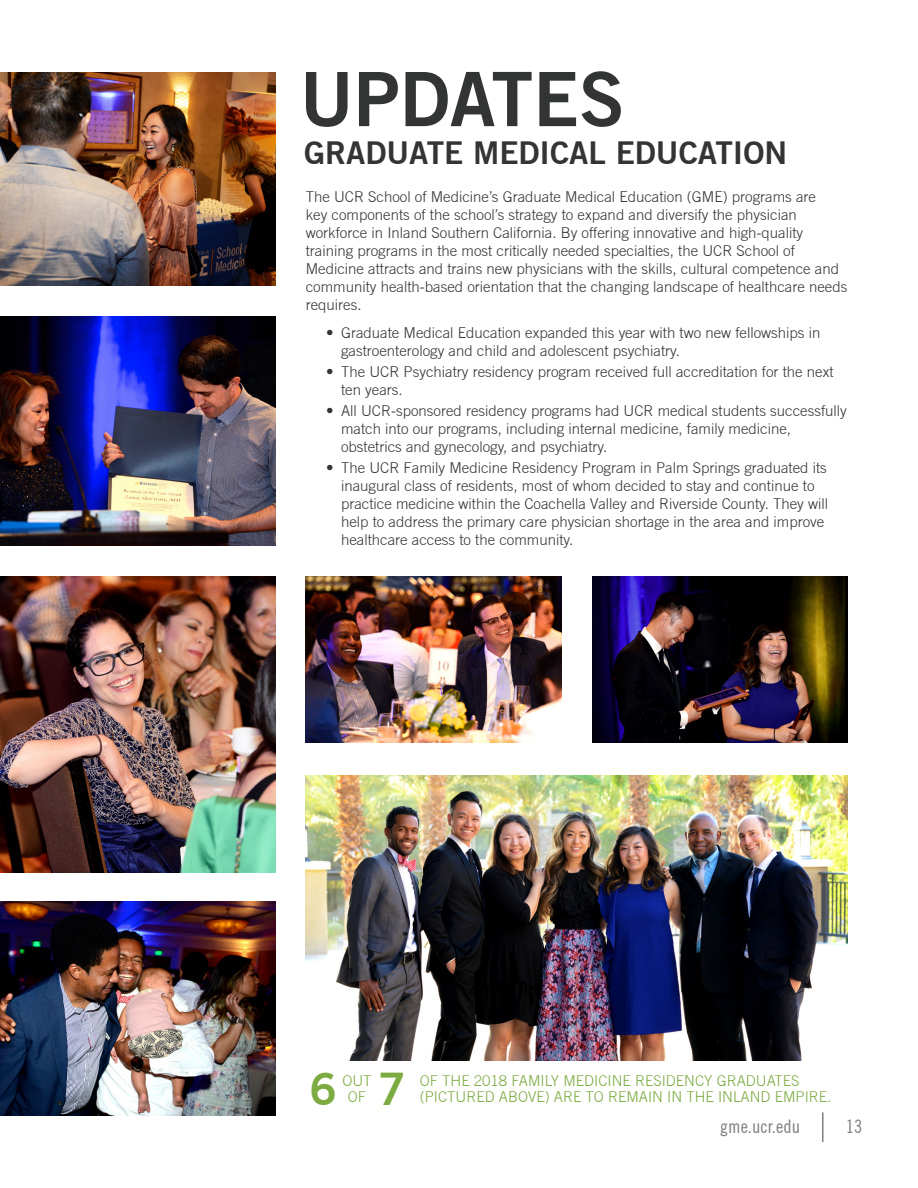
<style>
.page{position:relative;width:918px;height:1188px;background:#fff}
.page>*{position:absolute;margin:0;border:0;box-sizing:border-box;transform-origin:0 0}
.t1{font:700 75px "Trade Gothic No.2";color:#333434}
.t2{font:700 45px "Trade Gothic No.2";color:#7cab41}
.t3{font:700 31.5px "Trade Gothic No.2";color:#333434}
.t4{font:condensed 18.75px "Trade Gothic No.18";color:#837f7e}
.t5{font:300 15px/18px "Trade Gothic";color:#333434}
.t6{font:300 15px/16.5px "Trade Gothic";color:#7cab41}
</style>
<div class="page">
<img style="left:0;top:72px;width:275px;height:213px">
<img style="left:306px;top:576px;width:255px;height:167px">
<img style="left:593px;top:576px;width:255px;height:167px">
<img style="left:0;top:316px;width:275px;height:229px">
<img style="left:0;top:576px;width:275px;height:297px">
<img style="left:0;top:901px;width:275px;height:215px">
<img style="left:306px;top:776px;width:542px;height:284px">
<hr style="left:822px;top:1112px;width:2px;height:30px;background:#837f7e">
<p class="t1" style="left:300px;top:53px;width:327px">UPDATES</p>
<p class="t3" style="left:304px;top:133px;width:485px">GRADUATE MEDICAL EDUCATION</p>
<p class="t5" style="left:306px;top:188px;width:543px">The UCR School of Medicine’s Graduate Medical Education (GME) programs are<br>key components of the school’s strategy to expand and diversify the physician workforce in Inland Southern California. By offering innovative and high-quality training programs in the most critically needed specialties, the UCR School of Medicine attracts and trains new physicians with the skills, cultural competence and community health-based orientation that the changing landscape of healthcare needs requires.</p>
<p class="t5" style="left:341px;top:324px;width:481px;text-indent:-15px">• Graduate Medical Education expanded this year with two new fellowships in gastroenterology and child and adolescent psychiatry.</p>
<p class="t5" style="left:341px;top:363px;width:494px;text-indent:-15px">• The UCR Psychiatry residency program received full accreditation for the next ten years.</p>
<p class="t5" style="left:341px;top:402px;width:507px;text-indent:-15px">• All UCR-sponsored residency programs had UCR medical students successfully match into our programs, including internal medicine, family medicine, obstetrics and gynecology, and psychiatry.</p>
<p class="t5" style="left:341px;top:459px;width:489px;text-indent:-15px">• The UCR Family Medicine Residency Program in Palm Springs graduated its inaugural class of residents, most of whom decided to stay and continue to practice medicine within the Coachella Valley and Riverside County. They will help to address the primary care physician shortage in the area and improve healthcare access to the community.</p>
<p class="t2" style="left:309px;top:1061px;width:98px">6 7</p>
<p class="t6" style="left:342px;top:1072px;width:31px">OUT</p>
<p class="t6" style="left:348px;top:1088px;width:20px">OF</p>
<p class="t6" style="left:420px;top:1072px;width:413px">OF THE 2018 FAMILY MEDICINE RESIDENCY GRADUATES (PICTURED ABOVE) ARE TO REMAIN IN THE INLAND EMPIRE.</p>
<p class="t4" style="left:720px;top:1115px;width:82px">gme.ucr.edu</p>
<p class="t4" style="left:846px;top:1115px;width:18px">13</p>
</div>
